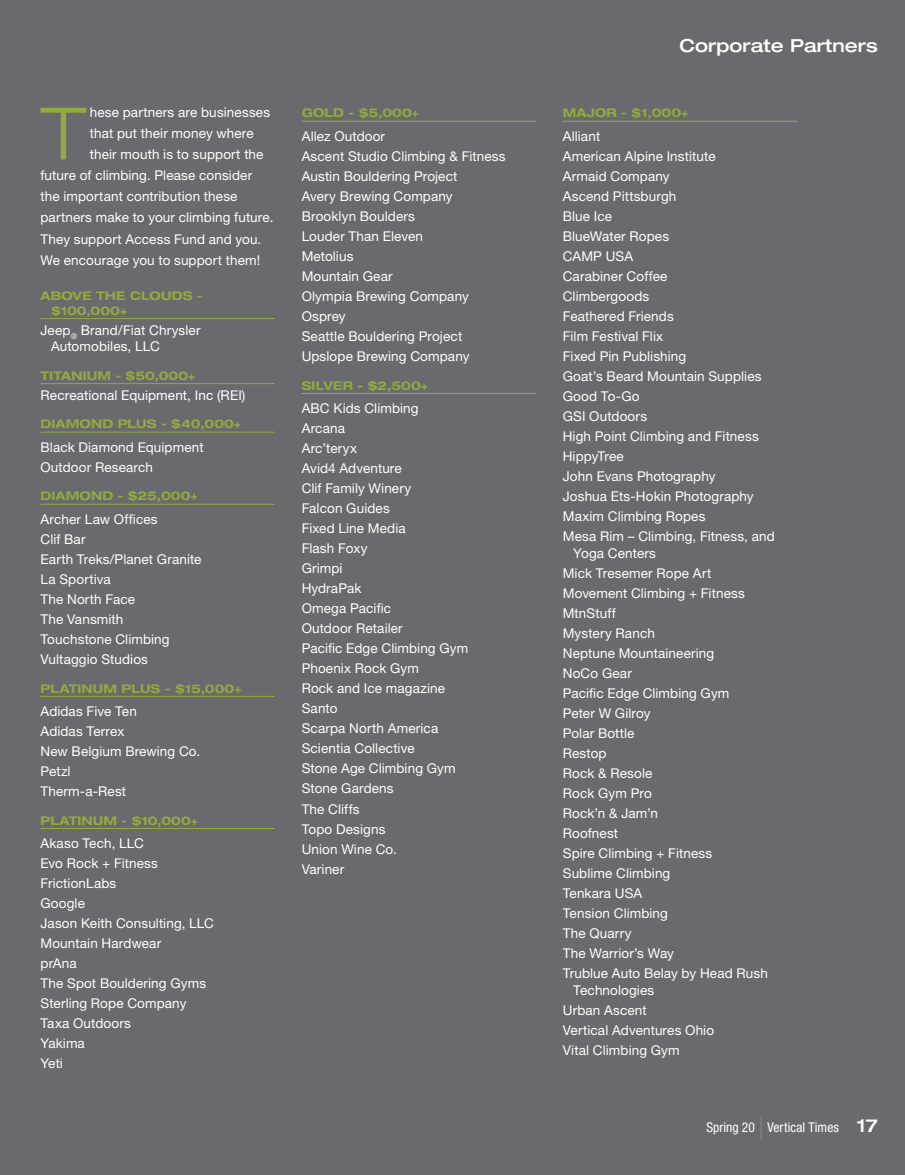
<style>
.page{position:relative;width:905px;height:1175px;background:#fff}
.page>*{position:absolute;margin:0;border:0;box-sizing:border-box;transform-origin:0 0}
.t1{font:300 expanded 72.3px "Helvetica Neue LT Std";color:#91ab3e}
.t2{font:500 expanded 18px "Helvetica Neue LT Std";color:#fff}
.t3{font:13.5px/20px "Helvetica Neue LT Std";letter-spacing:.01em;color:#fff}
.t4{font:condensed 13.5px "Helvetica Neue LT Std";color:#fff}
.t5{font:700 expanded 12px/15px "Helvetica Neue LT Std";letter-spacing:.01em;color:#91ab3e}
.s1{font-weight:500;font-stretch:expanded;font-size:18px}
</style>
<div class="page">
<div style="left:0;top:0;width:904px;height:1174px;background:#696a6d"></div>
<svg style="left:760px;top:1117px;width:1px;height:22px"></svg>
<hr style="left:40px;top:318px;width:234px;height:1px;background:#91ab3e">
<hr style="left:40px;top:383px;width:234px;height:1px;background:#91ab3e">
<hr style="left:40px;top:432px;width:234px;height:1px;background:#91ab3e">
<hr style="left:40px;top:504px;width:234px;height:1px;background:#91ab3e">
<hr style="left:40px;top:696px;width:234px;height:1px;background:#91ab3e">
<hr style="left:40px;top:828px;width:234px;height:1px;background:#91ab3e">
<hr style="left:302px;top:121px;width:234px;height:1px;background:#91ab3e">
<hr style="left:302px;top:393px;width:234px;height:1px;background:#91ab3e">
<hr style="left:562px;top:121px;width:234px;height:1px;background:#91ab3e">
<h1 class="t1" style="left:41px;top:90px;width:47px">T</h1>
<p class="t3" style="left:90px;top:102px;width:182px">hese partners are businesses</p>
<p class="t3" style="left:90px;top:123px;width:165px">that put their money where</p>
<p class="t3" style="left:90px;top:144px;width:175px">their mouth is to support the</p>
<p class="t3" style="left:41px;top:165px;width:213px">future of climbing. Please consider</p>
<p class="t3" style="left:41px;top:186px;width:198px">the important contribution these</p>
<p class="t3" style="left:41px;top:207px;width:234px">partners make to your climbing future.</p>
<p class="t3" style="left:41px;top:228px;width:222px">They support Access Fund and you.</p>
<p class="t3" style="left:41px;top:249px;width:221px">We encourage you to support them!</p>
<p class="t5" style="left:51px;top:287px;width:153px;text-indent:-10px">ABOVE THE CLOUDS - $100,000+</p>
<p class="t3" style="left:51px;top:321px;width:151px;line-height:16.5px;text-indent:-10px">Jeep<sub>®</sub> Brand/Fiat Chrysler<br>Automobiles, LLC</p>
<p class="t5" style="left:40px;top:368px;width:156px">TITANIUM - $50,000+</p>
<p class="t3" style="left:40px;top:385px;width:206px">Recreational Equipment, Inc (REI)</p>
<p class="t5" style="left:40px;top:416px;width:202px">DIAMOND PLUS - $40,000+</p>
<p class="t3" style="left:40px;top:437px;width:165px">Black Diamond Equipment<br>Outdoor Research</p>
<p class="t5" style="left:40px;top:488px;width:159px">DIAMOND - $25,000+</p>
<p class="t3" style="left:40px;top:509px;width:162px">Archer Law Offices<br>Clif Bar<br>Earth Treks/Planet Granite<br>La Sportiva<br>The North Face<br>The Vansmith<br>Touchstone Climbing<br>Vultaggio Studios</p>
<p class="t5" style="left:40px;top:680px;width:202px">PLATINUM PLUS - $15,000+</p>
<p class="t3" style="left:40px;top:701px;width:161px">Adidas Five Ten<br>Adidas Terrex<br>New Belgium Brewing Co.<br>Petzl<br>Therm-a-Rest</p>
<p class="t5" style="left:40px;top:812px;width:159px">PLATINUM - $10,000+</p>
<p class="t3" style="left:40px;top:833px;width:175px">Akaso Tech, LLC<br>Evo Rock + Fitness<br>FrictionLabs<br>Google<br>Jason Keith Consulting, LLC<br>Mountain Hardwear<br>prAna<br>The Spot Bouldering Gyms<br>Sterling Rope Company<br>Taxa Outdoors<br>Yakima<br>Yeti</p>
<p class="t5" style="left:302px;top:105px;width:119px">GOLD - $5,000+</p>
<p class="t3" style="left:302px;top:126px;width:205px">Allez Outdoor<br>Ascent Studio Climbing &amp; Fitness<br>Austin Bouldering Project<br>Avery Brewing Company<br>Brooklyn Boulders<br>Louder Than Eleven<br>Metolius<br>Mountain Gear<br>Olympia Brewing Company<br>Osprey<br>Seattle Bouldering Project<br>Upslope Brewing Company</p>
<p class="t5" style="left:302px;top:377px;width:128px">SILVER - $2,500+</p>
<p class="t3" style="left:302px;top:398px;width:168px">ABC Kids Climbing<br>Arcana<br>Arc’teryx<br>Avid4 Adventure<br>Clif Family Winery<br>Falcon Guides<br>Fixed Line Media<br>Flash Foxy<br>Grimpi<br>HydraPak<br>Omega Pacific<br>Outdoor Retailer<br>Pacific Edge Climbing Gym<br>Phoenix Rock Gym<br>Rock and Ice magazine<br>Santo<br>Scarpa North America<br>Scientia Collective<br>Stone Age Climbing Gym<br>Stone Gardens<br>The Cliffs<br>Topo Designs<br>Union Wine Co.<br>Variner</p>
<h2 class="t2" style="left:679px;top:35px;width:200px">Corporate Partners</h2>
<p class="t5" style="left:562px;top:105px;width:127px">MAJOR - $1,000+</p>
<p class="t3" style="left:562px;top:126px;width:213px">Alliant<br>American Alpine Institute<br>Armaid Company<br>Ascend Pittsburgh<br>Blue Ice<br>BlueWater Ropes<br>CAMP USA<br>Carabiner Coffee<br>Climbergoods<br>Feathered Friends<br>Film Festival Flix<br>Fixed Pin Publishing<br>Goat’s Beard Mountain Supplies<br>Good To-Go<br>GSI Outdoors<br>High Point Climbing and Fitness<br>HippyTree<br>John Evans Photography<br>Joshua Ets-Hokin Photography<br>Maxim Climbing Ropes<br>Mesa Rim – Climbing, Fitness, and</p>
<p class="t3" style="left:562px;top:543px;width:207px;text-indent:11px">Yoga Centers<br>Mick Tresemer Rope Art<br>Movement Climbing + Fitness<br>MtnStuff<br>Mystery Ranch<br>Neptune Mountaineering<br>NoCo Gear<br>Pacific Edge Climbing Gym<br>Peter W Gilroy<br>Polar Bottle<br>Restop<br>Rock &amp; Resole<br>Rock Gym Pro<br>Rock’n &amp; Jam’n<br>Roofnest<br>Spire Climbing + Fitness<br>Sublime Climbing<br>Tenkara USA<br>Tension Climbing<br>The Quarry<br>The Warrior’s Way<br>Trublue Auto Belay by Head Rush</p>
<p class="t3" style="left:562px;top:979px;width:153px;text-indent:11px">Technologies<br>Urban Ascent<br>Vertical Adventures Ohio<br>Vital Climbing Gym</p>
<p class="t4" style="left:706px;top:1119px;width:173px">Spring 20 Vertical Times <span class="s1">17</span></p>
</div>
